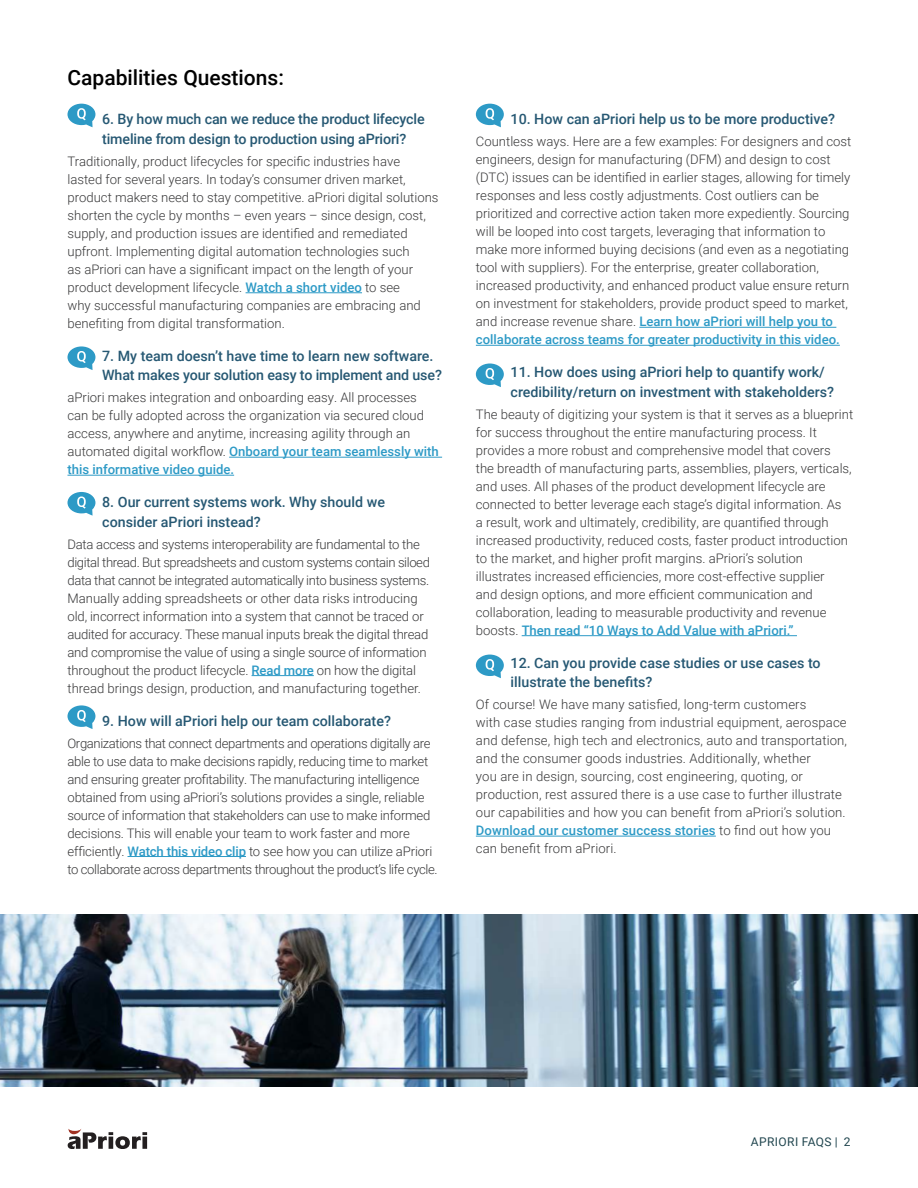
<style>
.page{position:relative;width:918px;height:1188px;background:#fff}
.page>*{position:absolute;margin:0;border:0;box-sizing:border-box;transform-origin:0 0}
.t1{font:500 21px "Roboto";color:#000}
.t2{font:500 14.25px/19.5px "Roboto";color:#265873}
.t3{font:300 13.2px/18px "Roboto";color:#383839}
.t4{font:300 13.2px/18px "Roboto";letter-spacing:-.02em;color:#383839}
.t5{font:12px "Roboto";letter-spacing:.035em;color:#21464f}
.s1{font-weight:500;color:#2d9ac6}
</style>
<div class="page">
<svg style="left:68px;top:1129px;width:79px;height:20px"></svg>
<hr style="left:639px;top:327px;width:197px;height:1px;background:#2d9ac6">
<hr style="left:476px;top:345px;width:364px;height:1px;background:#2d9ac6">
<hr style="left:522px;top:635px;width:275px;height:1px;background:#2d9ac6">
<hr style="left:476px;top:836px;width:240px;height:1px;background:#2d9ac6">
<svg style="left:476px;top:363px;width:28px;height:24px"></svg>
<svg style="left:476px;top:655px;width:28px;height:23px"></svg>
<hr style="left:246px;top:292px;width:116px;height:1px;background:#2d9ac6">
<hr style="left:229px;top:457px;width:213px;height:1px;background:#2d9ac6">
<hr style="left:68px;top:475px;width:166px;height:1px;background:#2d9ac6">
<hr style="left:252px;top:675px;width:62px;height:1px;background:#2d9ac6">
<hr style="left:128px;top:856px;width:118px;height:1px;background:#2d9ac6">
<svg style="left:67px;top:492px;width:28px;height:24px"></svg>
<svg style="left:67px;top:705px;width:28px;height:24px"></svg>
<svg style="left:67px;top:346px;width:28px;height:24px"></svg>
<svg style="left:67px;top:104px;width:28px;height:23px"></svg>
<svg style="left:476px;top:104px;width:28px;height:23px"></svg>
<img style="left:0;top:915px;width:918px;height:172px">
<h1 class="t1" style="left:68px;top:63px;width:218px">Capabilities Questions:</h1>
<p class="t2" style="left:102px;top:109px;width:324px">6. By how much can we reduce the product lifecycle timeline from design to production using aPriori?</p>
<p class="t3" style="left:68px;top:152px;width:373px">Traditionally, product lifecycles for specific industries have<br>lasted for several years. In today’s consumer driven market, product makers need to stay competitive. aPriori digital solutions shorten the cycle by months – even years – since design, cost, supply, and production issues are identified and remediated upfront. Implementing digital automation technologies such<br>as aPriori can have a significant impact on the length of your product development lifecycle. <span class="s1">Watch a short video</span> to see<br>why successful manufacturing companies are embracing and benefiting from digital transformation.</p>
<p class="t2" style="left:102px;top:345px;width:341px">7. My team doesn’t have time to learn new software.<br>What makes your solution easy to implement and use?</p>
<p class="t3" style="left:68px;top:388px;width:373px">aPriori makes integration and onboarding easy. All processes can be fully adopted across the organization via secured cloud access, anywhere and anytime, increasing agility through an automated digital workflow. <span class="s1">Onboard your team seamlessly with this informative video guide.</span></p>
<p class="t2" style="left:102px;top:492px;width:284px">8. Our current systems work. Why should we consider aPriori instead?</p>
<p class="t4" style="left:68px;top:534px;width:364px">Data access and systems interoperability are fundamental to the digital thread. But spreadsheets and custom systems contain siloed data that cannot be integrated automatically into business systems.<br>Manually adding spreadsheets or other data risks introducing old, incorrect information into a system that cannot be traced or audited for accuracy. These manual inputs break the digital thread and compromise the value of using a single source of information throughout the product lifecycle. <span class="s1">Read more</span> on how the digital thread brings design, production, and manufacturing together.</p>
<p class="t2" style="left:102px;top:710px;width:290px">9. How will aPriori help our team collaborate?</p>
<p class="t4" style="left:68px;top:733px;width:372px">Organizations that connect departments and operations digitally are able to use data to make decisions rapidly, reducing time to market and ensuring greater profitability. The manufacturing intelligence obtained from using aPriori’s solutions provides a single, reliable source of information that stakeholders can use to make informed decisions. This will enable your team to work faster and more efficiently. <span class="s1">Watch this video clip</span> to see how you can utilize aPriori to collaborate across departments throughout the product’s life cycle.</p>
<p class="t2" style="left:511px;top:109px;width:326px">10. How can aPriori help us to be more productive?</p>
<p class="t3" style="left:476px;top:132px;width:377px">Countless ways. Here are a few examples: For designers and cost engineers, design for manufacturing (DFM) and design to cost (DTC) issues can be identified in earlier stages, allowing for timely responses and less costly adjustments. Cost outliers can be prioritized and corrective action taken more expediently. Sourcing will be looped into cost targets, leveraging that information to make more informed buying decisions (and even as a negotiating tool with suppliers). For the enterprise, greater collaboration, increased productivity, and enhanced product value ensure return on investment for stakeholders, provide product speed to market, and increase revenue share. <span class="s1">Learn how aPriori will help you to collaborate across teams for greater productivity in this video.</span></p>
<p class="t2" style="left:511px;top:362px;width:325px">11. How does using aPriori help to quantify work/ credibility/return on investment with stakeholders?</p>
<p class="t3" style="left:476px;top:405px;width:379px">The beauty of digitizing your system is that it serves as a blueprint for success throughout the entire manufacturing process. It provides a more robust and comprehensive model that covers<br>the breadth of manufacturing parts, assemblies, players, verticals, and uses. All phases of the product development lifecycle are connected to better leverage each stage’s digital information. As<br>a result, work and ultimately, credibility, are quantified through increased productivity, reduced costs, faster product introduction to the market, and higher profit margins. aPriori’s solution illustrates increased efficiencies, more cost-effective supplier<br>and design options, and more efficient communication and collaboration, leading to measurable productivity and revenue boosts. <span class="s1">Then read “10 Ways to Add Value with aPriori.”</span></p>
<p class="t2" style="left:511px;top:652px;width:312px">12. Can you provide case studies or use cases to illustrate the benefits?</p>
<p class="t3" style="left:476px;top:695px;width:373px">Of course! We have many satisfied, long-term customers<br>with case studies ranging from industrial equipment, aerospace and defense, high tech and electronics, auto and transportation, and the consumer goods industries. Additionally, whether<br>you are in design, sourcing, cost engineering, quoting, or production, rest assured there is a use case to further illustrate our capabilities and how you can benefit from aPriori’s solution.<br><span class="s1">Download our customer success stories</span> to find out how you can benefit from aPriori.</p>
<p class="t5" style="left:751px;top:1133px;width:101px">APRIORI FAQS | 2</p>
</div>
